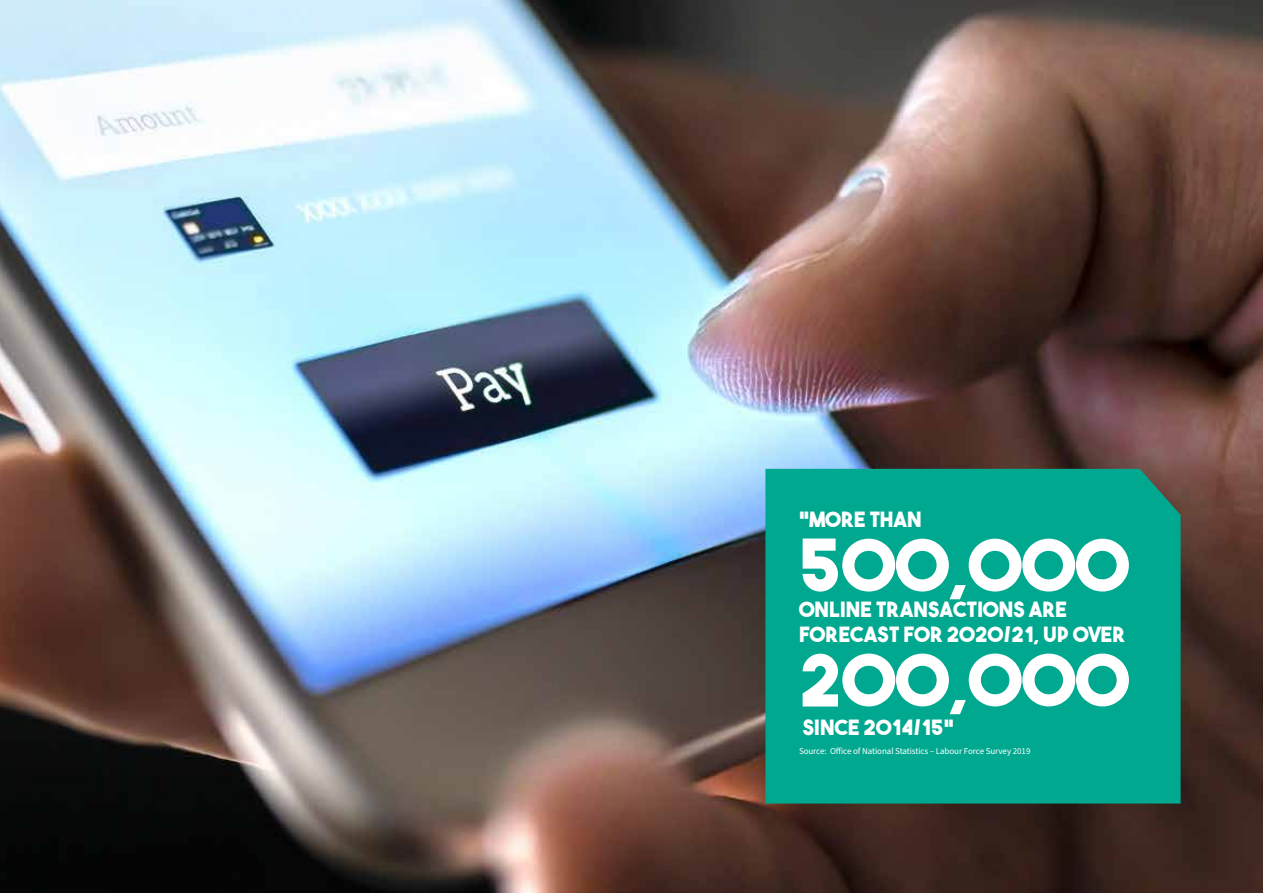
<style>
.page{position:relative;width:1263px;height:893px;background:#fff}
.page>*{position:absolute;margin:0;border:0;box-sizing:border-box;transform-origin:0 0}
.t1{font:72px "The Bold Font";letter-spacing:.01em;color:#fff}
.t2{font:21px "The Bold Font";letter-spacing:.01em;color:#fff}
.t3{font:9px "Source Sans Pro";letter-spacing:-.01em;color:#fff}
</style>
<div class="page">
<img style="left:0;top:0;width:1263px;height:893px">
<div style="left:765px;top:469px;width:415px;height:334px;background:#00a88f"></div>
<p class="t2" style="left:799px;top:506px;width:124px">“MORE THAN</p>
<h1 class="t1" style="left:799px;top:520px;width:331px">500,000</h1>
<p class="t2" style="left:799px;top:621px;width:328px">FORECAST FOR 2020/21, UP OVER</p>
<h1 class="t1" style="left:799px;top:635px;width:331px">200,000</h1>
<p class="t2" style="left:803px;top:714px;width:153px">SINCE 2014/15”</p>
<p class="t3" style="left:799px;top:745px;width:233px">Source: Office of National Statistics – Labour Force Survey 2019</p>
<p class="t2" style="left:799px;top:596px;width:270px">ONLINE TRANSACTIONS ARE</p>
</div>
